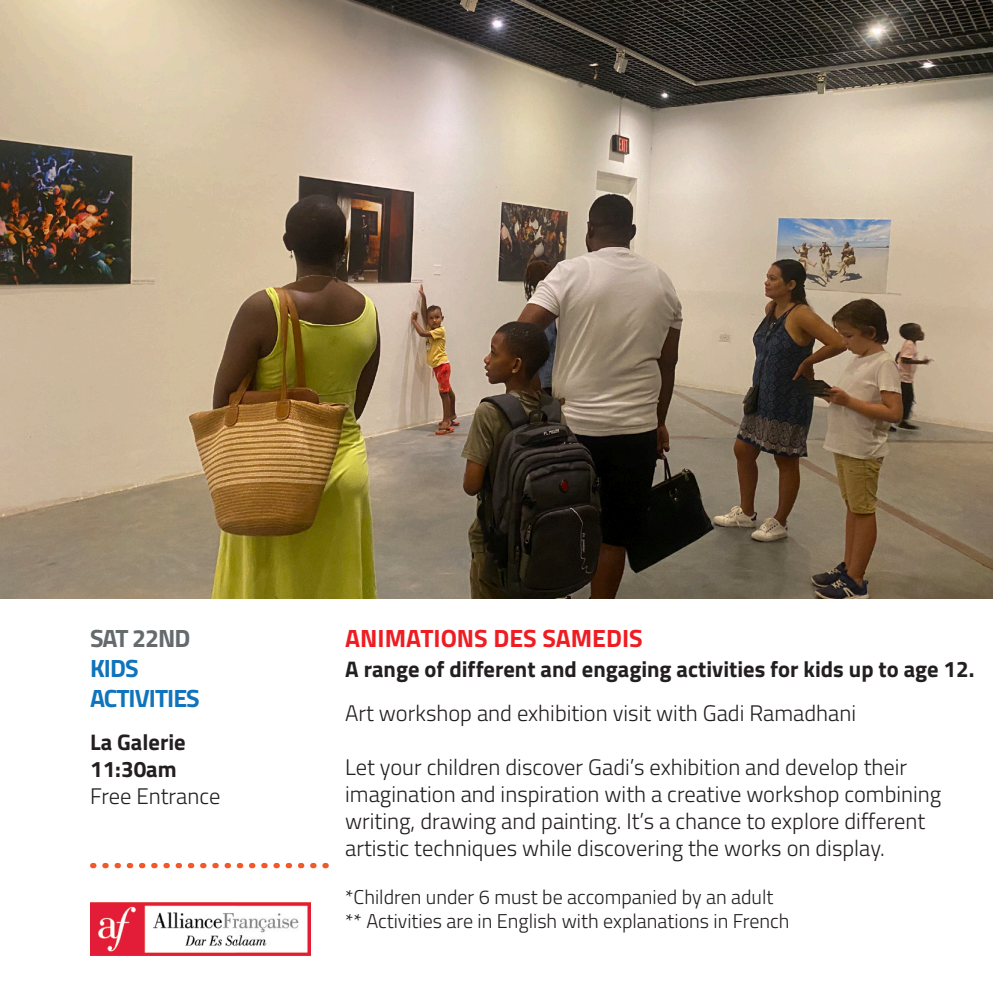
<style>
.page{position:relative;width:993px;height:993px;background:#fff}
.page>*{position:absolute;margin:0;border:0;box-sizing:border-box;transform-origin:0 0}
.t1{font:700 25px "Titillium";color:#ee1d23}
.t2{font:700 25px "Titillium";letter-spacing:-.04em;color:#1074bc}
.t3{font:700 25px "Titillium";letter-spacing:-.04em;color:#656a6d}
.t4{font:300 22.5px/27px "Titillium";color:#231f20}
.t5{font:700 22.5px "Titillium";color:#231f20}
.t6{font:300 20px "Titillium";color:#231f20}
</style>
<div class="page">
<svg style="left:322px;top:863px;width:6px;height:4px"></svg>
<svg style="left:310px;top:863px;width:6px;height:4px"></svg>
<svg style="left:298px;top:863px;width:6px;height:4px"></svg>
<svg style="left:273px;top:863px;width:19px;height:4px"></svg>
<svg style="left:261px;top:863px;width:6px;height:4px"></svg>
<svg style="left:249px;top:863px;width:6px;height:4px"></svg>
<svg style="left:237px;top:863px;width:6px;height:4px"></svg>
<svg style="left:212px;top:863px;width:19px;height:4px"></svg>
<svg style="left:200px;top:863px;width:6px;height:4px"></svg>
<svg style="left:188px;top:863px;width:6px;height:4px"></svg>
<svg style="left:176px;top:863px;width:6px;height:4px"></svg>
<svg style="left:163px;top:863px;width:7px;height:4px"></svg>
<svg style="left:151px;top:863px;width:6px;height:4px"></svg>
<svg style="left:139px;top:863px;width:6px;height:4px"></svg>
<svg style="left:127px;top:863px;width:6px;height:4px"></svg>
<svg style="left:102px;top:863px;width:19px;height:4px"></svg>
<svg style="left:90px;top:863px;width:6px;height:4px"></svg>
<img style="left:0;top:0;width:992px;height:598px">
<img style="left:90px;top:902px;width:220px;height:52px">
<p class="t3" style="left:90px;top:619px;width:102px">SAT 22ND</p>
<p class="t2" style="left:90px;top:649px;width:50px">KIDS</p>
<p class="t2" style="left:90px;top:679px;width:111px">ACTIVITIES</p>
<p class="t5" style="left:90px;top:724px;width:97px">La Galerie</p>
<p class="t5" style="left:90px;top:751px;width:88px">11:30am</p>
<p class="t4" style="left:90px;top:781px;width:132px">Free Entrance</p>
<p class="t1" style="left:345px;top:619px;width:299px">ANIMATIONS DES SAMEDIS</p>
<p class="t5" style="left:345px;top:652px;width:630px">A range of different and engaging activities for kids up to age 12.</p>
<p class="t4" style="left:345px;top:698px;width:512px">Art workshop and exhibition visit with Gadi Ramadhani</p>
<p class="t4" style="left:345px;top:752px;width:597px">Let your children discover Gadi’s exhibition and develop their imagination and inspiration with a creative workshop combining writing, drawing and painting. It’s a chance to explore different artistic techniques while discovering the works on display.</p>
<p class="t6" style="left:345px;top:882px;width:429px">*Children under 6 must be accompanied by an adult</p>
<p class="t6" style="left:345px;top:906px;width:445px">** Activities are in English with explanations in French</p>
</div>
